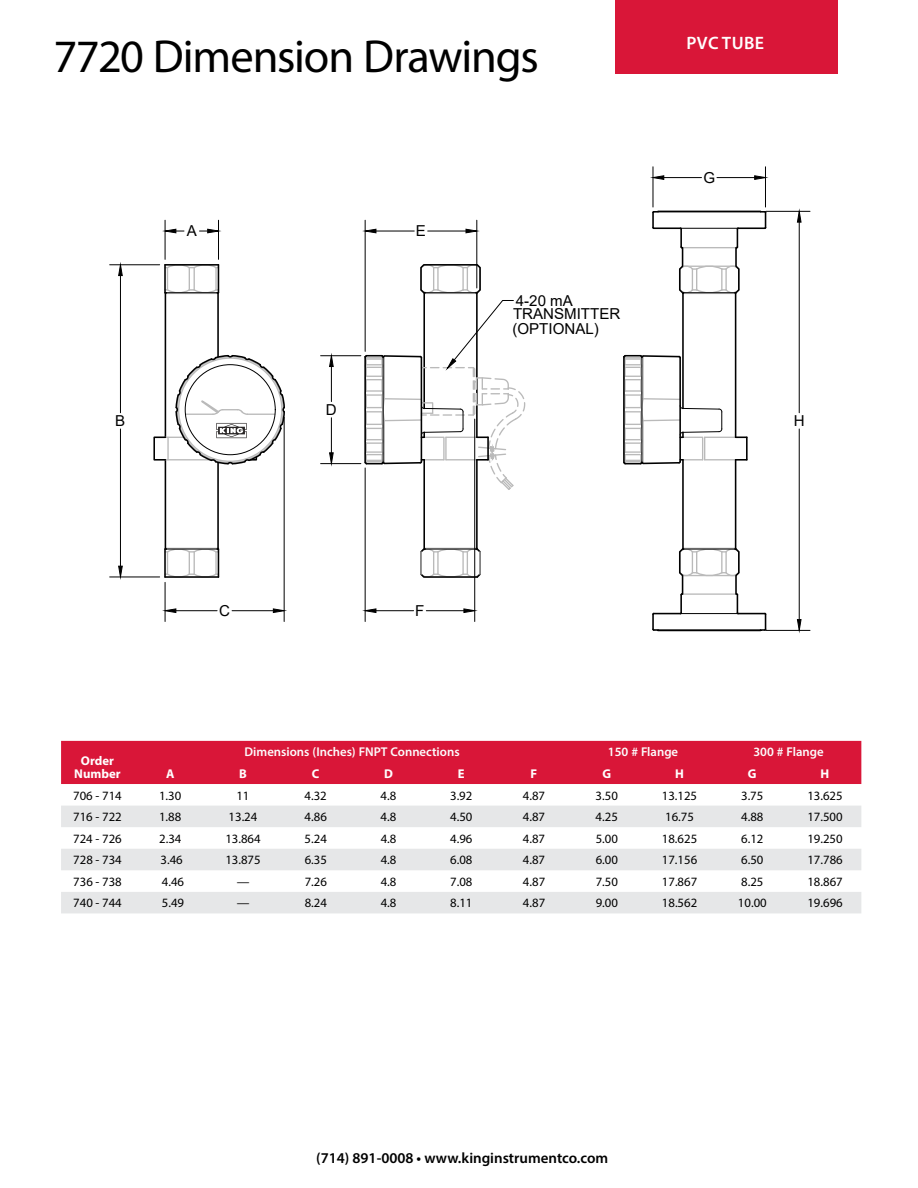
<style>
.page{position:relative;width:918px;height:1188px;background:#fff}
.page>*{position:absolute;margin:0;border:0;box-sizing:border-box;transform-origin:0 0}
.t1{font:46.5px "Myriad Pro";letter-spacing:-.025em;color:#000}
.t2{font:600 18px "Myriad Pro";letter-spacing:.02em;color:#fff}
.t3{font:15.15px/28.2px "Arial";color:#000}
.t4{font:600 15px "Myriad Pro";color:#000}
.t5{font:12.75px "Myriad Pro";color:#000}
.t6{font:600 12.75px "Myriad Pro";color:#fcfcfc}
.t7{font:700 12.75px/13.5px "Myriad Pro";color:#fff;text-align:center}
</style>
<div class="page">
<div style="left:615px;top:0;width:223px;height:73px;background:#d91638"></div>
<div style="left:61px;top:741px;width:800px;height:43px;background:#d91638"></div>
<svg style="left:61px;top:806px;width:800px;height:107px;fill:#e6e7e8"></svg>
<div style="left:153px;top:437px;width:13px;height:24px;border:2px solid #000"></div>
<svg style="left:623px;top:210px;width:144px;height:421px"></svg>
<hr style="left:642px;top:357px;width:1px;height:105px;background:#000">
<hr style="left:165px;top:220px;width:1px;height:39px;background:#000">
<hr style="left:218px;top:220px;width:1px;height:39px;background:#000">
<svg style="left:164px;top:228px;width:20px;height:6px"></svg>
<svg style="left:199px;top:228px;width:19px;height:6px"></svg>
<hr style="left:110px;top:264px;width:50px;height:1px;background:#000">
<hr style="left:110px;top:577px;width:50px;height:1px;background:#000">
<hr style="left:120px;top:276px;width:1px;height:137px;background:#000">
<hr style="left:120px;top:429px;width:1px;height:137px;background:#000">
<svg style="left:118px;top:264px;width:5px;height:12px"></svg>
<svg style="left:118px;top:565px;width:5px;height:13px"></svg>
<svg style="left:364px;top:263px;width:162px;height:316px"></svg>
<hr style="left:165px;top:582px;width:1px;height:40px;background:#000">
<hr style="left:284px;top:417px;width:1px;height:205px;background:#000">
<hr style="left:176px;top:610px;width:41px;height:1px;background:#000">
<hr style="left:232px;top:610px;width:41px;height:1px;background:#000">
<svg style="left:164px;top:608px;width:13px;height:5px"></svg>
<svg style="left:273px;top:608px;width:12px;height:5px"></svg>
<hr style="left:365px;top:220px;width:1px;height:131px;background:#000">
<hr style="left:476px;top:220px;width:1px;height:68px;background:#000">
<hr style="left:376px;top:231px;width:38px;height:1px;background:#000">
<hr style="left:428px;top:231px;width:38px;height:1px;background:#000">
<svg style="left:364px;top:228px;width:13px;height:6px"></svg>
<svg style="left:465px;top:228px;width:13px;height:6px"></svg>
<hr style="left:321px;top:355px;width:40px;height:1px;background:#000">
<hr style="left:321px;top:463px;width:40px;height:1px;background:#000">
<hr style="left:331px;top:367px;width:1px;height:35px;background:#000">
<hr style="left:331px;top:418px;width:1px;height:35px;background:#000">
<svg style="left:329px;top:355px;width:5px;height:12px"></svg>
<svg style="left:329px;top:452px;width:5px;height:12px"></svg>
<hr style="left:365px;top:468px;width:1px;height:154px;background:#000">
<hr style="left:474px;top:419px;width:1px;height:203px;background:#000">
<hr style="left:376px;top:610px;width:38px;height:1px;background:#000">
<hr style="left:426px;top:610px;width:38px;height:1px;background:#000">
<svg style="left:364px;top:608px;width:13px;height:5px"></svg>
<svg style="left:463px;top:608px;width:12px;height:5px"></svg>
<hr style="left:653px;top:167px;width:1px;height:40px;background:#000">
<hr style="left:765px;top:167px;width:1px;height:40px;background:#000">
<hr style="left:664px;top:177px;width:38px;height:1px;background:#000">
<hr style="left:717px;top:177px;width:38px;height:1px;background:#000">
<svg style="left:652px;top:175px;width:13px;height:5px"></svg>
<svg style="left:754px;top:175px;width:11px;height:5px"></svg>
<hr style="left:766px;top:211px;width:44px;height:1px;background:#000">
<hr style="left:766px;top:630px;width:44px;height:1px;background:#000">
<hr style="left:799px;top:222px;width:1px;height:191px;background:#000">
<hr style="left:799px;top:429px;width:1px;height:191px;background:#000">
<svg style="left:797px;top:211px;width:5px;height:12px"></svg>
<svg style="left:797px;top:619px;width:5px;height:12px"></svg>
<svg style="left:164px;top:264px;width:121px;height:314px"></svg>
<h1 class="t1" style="left:53px;top:28px;width:487px">7720 Dimension Drawings</h1>
<h2 class="t2" style="left:687px;top:32px;width:79px">PVC TUBE</h2>
<p class="t3" style="left:187px;top:217px;width:12px">A</p>
<p class="t3" style="left:115px;top:407px;width:12px">B</p>
<p class="t3" style="left:326px;top:396px;width:12px">D</p>
<p class="t3" style="left:416px;top:217px;width:12px">E</p>
<p class="t3" style="left:512px;top:286px;width:88px">4-20 mA (OPTIONAL)</p>
<p class="t3" style="left:513px;top:300px;width:109px">TRANSMITTER</p>
<p class="t3" style="left:703px;top:163px;width:13px">G</p>
<p class="t3" style="left:794px;top:407px;width:12px">H</p>
<p class="t3" style="left:219px;top:596px;width:12px">C</p>
<p class="t3" style="left:415px;top:597px;width:11px">F</p>
<p class="t7" style="left:74px;top:753px;width:48px">Order<br>Number</p>
<p class="t6" style="left:245px;top:744px;width:217px">Dimensions (Inches) FNPT Connections</p>
<p class="t6" style="left:608px;top:744px;width:72px">150 # Flange</p>
<p class="t6" style="left:753px;top:744px;width:72px">300 # Flange</p>
<p class="t7" style="left:166px;top:767px;width:10px">A</p>
<p class="t7" style="left:239px;top:767px;width:9px">B</p>
<p class="t7" style="left:312px;top:767px;width:9px">C</p>
<p class="t7" style="left:384px;top:767px;width:10px">D</p>
<p class="t7" style="left:458px;top:767px;width:8px">E</p>
<p class="t7" style="left:531px;top:767px;width:8px">F</p>
<p class="t7" style="left:602px;top:767px;width:10px">G</p>
<p class="t7" style="left:675px;top:767px;width:10px">H</p>
<p class="t7" style="left:748px;top:767px;width:10px">G</p>
<p class="t7" style="left:821px;top:767px;width:10px">H</p>
<p class="t5" style="left:73px;top:787px;width:50px">706 - 714</p>
<p class="t5" style="left:159px;top:787px;width:24px">1.30</p>
<p class="t5" style="left:236px;top:787px;width:15px">11</p>
<p class="t5" style="left:305px;top:787px;width:24px">4.32</p>
<p class="t5" style="left:381px;top:787px;width:17px">4.8</p>
<p class="t5" style="left:450px;top:787px;width:24px">3.92</p>
<p class="t5" style="left:523px;top:787px;width:24px">4.87</p>
<p class="t5" style="left:596px;top:787px;width:24px">3.50</p>
<p class="t5" style="left:662px;top:787px;width:37px">13.125</p>
<p class="t5" style="left:741px;top:787px;width:24px">3.75</p>
<p class="t5" style="left:807px;top:787px;width:37px">13.625</p>
<p class="t5" style="left:73px;top:809px;width:50px">716 - 722</p>
<p class="t5" style="left:159px;top:809px;width:24px">1.88</p>
<p class="t5" style="left:229px;top:809px;width:30px">13.24</p>
<p class="t5" style="left:305px;top:809px;width:24px">4.86</p>
<p class="t5" style="left:381px;top:809px;width:17px">4.8</p>
<p class="t5" style="left:450px;top:809px;width:24px">4.50</p>
<p class="t5" style="left:523px;top:809px;width:24px">4.87</p>
<p class="t5" style="left:596px;top:809px;width:24px">4.25</p>
<p class="t5" style="left:665px;top:809px;width:30px">16.75</p>
<p class="t5" style="left:741px;top:809px;width:24px">4.88</p>
<p class="t5" style="left:807px;top:809px;width:37px">17.500</p>
<p class="t5" style="left:73px;top:831px;width:50px">724 - 726</p>
<p class="t5" style="left:159px;top:831px;width:24px">2.34</p>
<p class="t5" style="left:225px;top:831px;width:37px">13.864</p>
<p class="t5" style="left:305px;top:831px;width:24px">5.24</p>
<p class="t5" style="left:381px;top:831px;width:17px">4.8</p>
<p class="t5" style="left:450px;top:831px;width:24px">4.96</p>
<p class="t5" style="left:523px;top:831px;width:24px">4.87</p>
<p class="t5" style="left:596px;top:831px;width:24px">5.00</p>
<p class="t5" style="left:662px;top:831px;width:37px">18.625</p>
<p class="t5" style="left:741px;top:831px;width:24px">6.12</p>
<p class="t5" style="left:807px;top:831px;width:37px">19.250</p>
<p class="t5" style="left:73px;top:852px;width:50px">728 - 734</p>
<p class="t5" style="left:161px;top:852px;width:24px">3.46</p>
<p class="t5" style="left:225px;top:852px;width:37px">13.875</p>
<p class="t5" style="left:305px;top:852px;width:24px">6.35</p>
<p class="t5" style="left:381px;top:852px;width:17px">4.8</p>
<p class="t5" style="left:450px;top:852px;width:24px">6.08</p>
<p class="t5" style="left:523px;top:852px;width:24px">4.87</p>
<p class="t5" style="left:596px;top:852px;width:24px">6.00</p>
<p class="t5" style="left:662px;top:852px;width:37px">17.156</p>
<p class="t5" style="left:741px;top:852px;width:24px">6.50</p>
<p class="t5" style="left:807px;top:852px;width:37px">17.786</p>
<p class="t5" style="left:73px;top:874px;width:50px">736 - 738</p>
<p class="t5" style="left:162px;top:874px;width:24px">4.46</p>
<p class="t5" style="left:237px;top:874px;width:14px">—</p>
<p class="t5" style="left:305px;top:874px;width:24px">7.26</p>
<p class="t5" style="left:381px;top:874px;width:17px">4.8</p>
<p class="t5" style="left:450px;top:874px;width:24px">7.08</p>
<p class="t5" style="left:523px;top:874px;width:24px">4.87</p>
<p class="t5" style="left:596px;top:874px;width:24px">7.50</p>
<p class="t5" style="left:662px;top:874px;width:37px">17.867</p>
<p class="t5" style="left:741px;top:874px;width:24px">8.25</p>
<p class="t5" style="left:807px;top:874px;width:37px">18.867</p>
<p class="t5" style="left:73px;top:895px;width:50px">740 - 744</p>
<p class="t5" style="left:162px;top:895px;width:24px">5.49</p>
<p class="t5" style="left:237px;top:895px;width:14px">—</p>
<p class="t5" style="left:305px;top:895px;width:24px">8.24</p>
<p class="t5" style="left:381px;top:895px;width:17px">4.8</p>
<p class="t5" style="left:450px;top:895px;width:24px">8.11</p>
<p class="t5" style="left:523px;top:895px;width:24px">4.87</p>
<p class="t5" style="left:596px;top:895px;width:24px">9.00</p>
<p class="t5" style="left:662px;top:895px;width:37px">18.562</p>
<p class="t5" style="left:738px;top:895px;width:30px">10.00</p>
<p class="t5" style="left:807px;top:895px;width:37px">19.696</p>
<p class="t4" style="left:316px;top:1148px;width:293px">(714) 891-0008 • www.kinginstrumentco.com</p>
</div>
